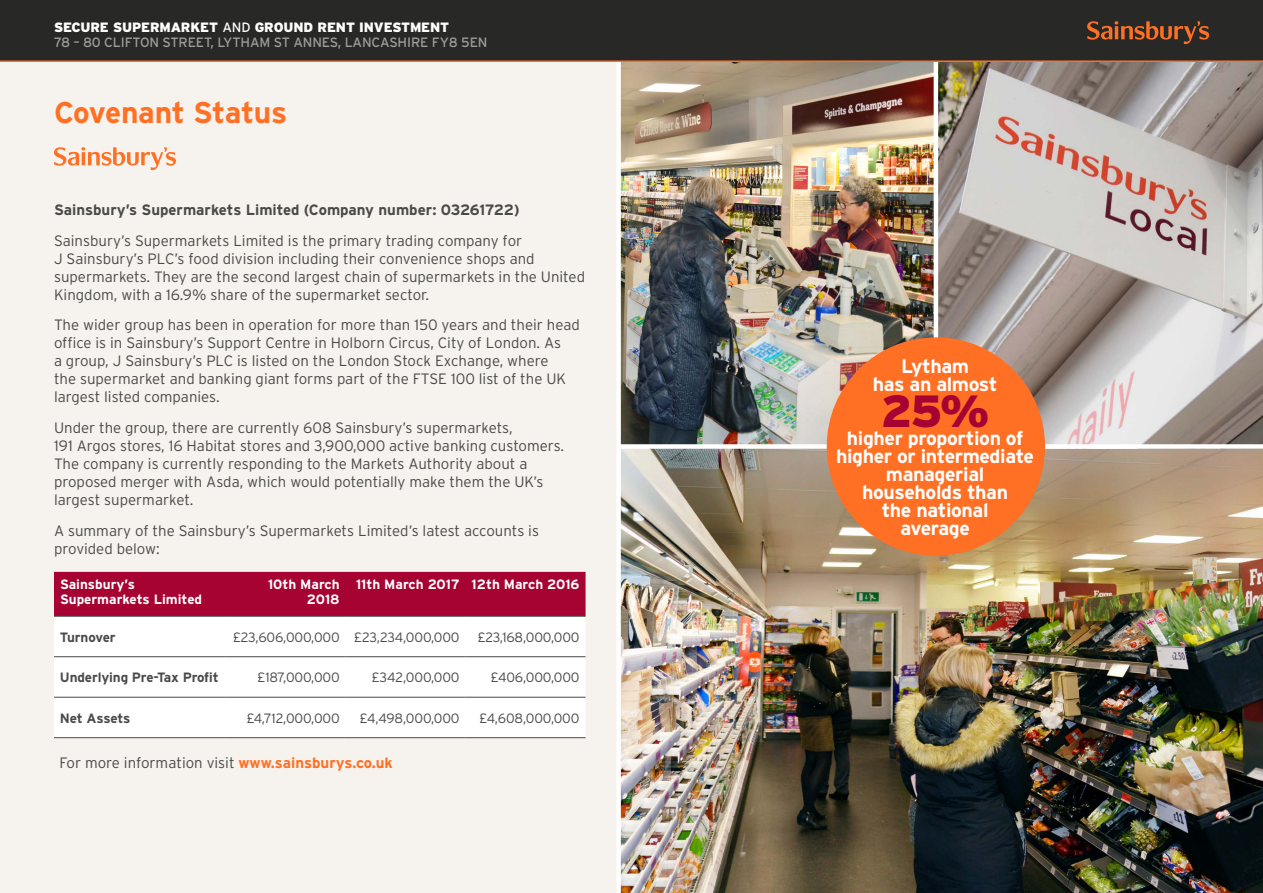
<style>
.page{position:relative;width:1263px;height:893px;background:#f6f3ee}
.page>*{position:absolute;margin:0;border:0;box-sizing:border-box;transform-origin:0 0}
.t1{font:900 45px "Interstate";color:#a60333}
.t2{font:700 30px "Interstate";letter-spacing:-.015em;color:#ff7024}
.t3{font:700 19.5px/18px "Interstate";letter-spacing:-.02em;color:#fff;text-align:center}
.t4{font:300 15px/18px "Interstate";color:#4a4a49}
.t5{font:700 15px "Interstate";color:#4a4a49}
.t6{font:300 13.5px "Interstate";letter-spacing:-.01em;color:#4a4a49}
.t7{font:13.5px/15px "Interstate";letter-spacing:-.01em;color:#9d9d9c}
.t8{font:700 13.5px/15px "Interstate";color:#fff}
.t9{font:700 13.5px "Interstate";letter-spacing:-.01em;color:#4a4a49}
.s1{font-weight:900;color:#fff}
.s2{color:#fff}
.s3{font-weight:700;color:#ff7024}
</style>
<div class="page">
<img style="left:621px;top:449px;width:642px;height:444px">
<img style="left:938px;top:62px;width:324px;height:382px">
<img style="left:621px;top:62px;width:313px;height:382px">
<div style="left:616px;top:0;width:5px;height:893px;background:#fff"></div>
<hr style="left:934px;top:0;width:4px;height:444px;background:#fff">
<div style="left:619px;top:444px;width:644px;height:5px;background:#fff"></div>
<div style="left:54px;top:572px;width:531px;height:44px;background:#a60333"></div>
<div style="left:54px;top:617px;width:531px;height:120px;background:#fff"></div>
<hr style="left:54px;top:616px;width:172px;height:1px;background:#4a4a49">
<hr style="left:226px;top:616px;width:120px;height:1px;background:#4a4a49">
<hr style="left:346px;top:616px;width:120px;height:1px;background:#4a4a49">
<hr style="left:466px;top:616px;width:119px;height:1px;background:#4a4a49">
<hr style="left:54px;top:656px;width:172px;height:1px;background:#4a4a49">
<hr style="left:226px;top:656px;width:120px;height:1px;background:#4a4a49">
<hr style="left:346px;top:656px;width:120px;height:1px;background:#4a4a49">
<hr style="left:466px;top:656px;width:119px;height:1px;background:#4a4a49">
<hr style="left:54px;top:697px;width:172px;height:1px;background:#4a4a49">
<hr style="left:226px;top:697px;width:120px;height:1px;background:#4a4a49">
<hr style="left:346px;top:697px;width:120px;height:1px;background:#4a4a49">
<hr style="left:466px;top:697px;width:119px;height:1px;background:#4a4a49">
<hr style="left:54px;top:737px;width:172px;height:1px;background:#4a4a49">
<hr style="left:226px;top:737px;width:120px;height:1px;background:#4a4a49">
<hr style="left:346px;top:737px;width:120px;height:1px;background:#4a4a49">
<hr style="left:466px;top:737px;width:119px;height:1px;background:#4a4a49">
<svg style="left:54px;top:147px;width:122px;height:23px"></svg>
<div style="left:0;top:0;width:1263px;height:61px;background:#282827"></div>
<svg style="left:1087px;top:21px;width:122px;height:23px"></svg>
<hr style="left:0;top:60px;width:1263px;height:2px;background:#ff7024">
<div style="left:827px;top:337px;width:218px;height:219px;background:#ff7024;border-radius:50%"></div>
<p class="t7" style="left:54px;top:20px;width:435px"><span class="s1">SECURE SUPERMARKET</span> <span class="s2">AND</span> <span class="s1">GROUND RENT INVESTMENT<br></span>78 – 80 CLIFTON STREET, LYTHAM ST ANNES, LANCASHIRE FY8 5EN</p>
<h2 class="t2" style="left:54px;top:96px;width:235px">Covenant Status</h2>
<p class="t5" style="left:54px;top:201px;width:467px">Sainsbury’s Supermarkets Limited (Company number: 03261722)</p>
<p class="t4" style="left:54px;top:231px;width:533px">Sainsbury’s Supermarkets Limited is the primary trading company for<br>J Sainsbury’s PLC’s food division including their convenience shops and supermarkets. They are the second largest chain of supermarkets in the United Kingdom, with a 16.9% share of the supermarket sector.</p>
<p class="t4" style="left:54px;top:316px;width:527px">The wider group has been in operation for more than 150 years and their head office is in Sainsbury’s Support Centre in Holborn Circus, City of London. As<br>a group, J Sainsbury’s PLC is listed on the London Stock Exchange, where<br>the supermarket and banking giant forms part of the FTSE 100 list of the UK largest listed companies.</p>
<p class="t4" style="left:54px;top:419px;width:512px">Under the group, there are currently 608 Sainsbury’s supermarkets,<br>191 Argos stores, 16 Habitat stores and 3,900,000 active banking customers.<br>The company is currently responding to the Markets Authority about a proposed merger with Asda, which would potentially make them the UK’s largest supermarket.</p>
<p class="t4" style="left:54px;top:521px;width:486px">A summary of the Sainsbury’s Supermarkets Limited’s latest accounts is provided below:</p>
<p class="t8" style="left:60px;top:576px;width:144px">Sainsbury’s<br>Supermarkets Limited</p>
<p class="t8" style="left:268px;top:576px;width:73px;text-align:right">10th March<br>2018</p>
<p class="t8" style="left:356px;top:576px;width:225px">11th March 2017 12th March 2016</p>
<p class="t9" style="left:60px;top:630px;width:57px">Turnover</p>
<p class="t6" style="left:233px;top:630px;width:228px">£23,606,000,000 £23,234,000,000</p>
<p class="t6" style="left:477px;top:630px;width:104px">£23,168,000,000</p>
<p class="t9" style="left:60px;top:670px;width:160px">Underlying Pre-Tax Profit</p>
<p class="t6" style="left:257px;top:670px;width:84px">£187,000,000</p>
<p class="t6" style="left:371px;top:670px;width:90px">£342,000,000</p>
<p class="t6" style="left:491px;top:670px;width:90px">£406,000,000</p>
<p class="t9" style="left:60px;top:711px;width:72px">Net Assets</p>
<p class="t6" style="left:246px;top:710px;width:95px">£4,712,000,000</p>
<p class="t6" style="left:359px;top:710px;width:102px">£4,498,000,000</p>
<p class="t6" style="left:479px;top:710px;width:102px">£4,608,000,000</p>
<p class="t4" style="left:60px;top:754px;width:335px">For more information visit <span class="s3">www.sainsburys.co.uk</span></p>
<h3 class="t3" style="left:873px;top:357px;width:126px">Lytham<br>has an almost</h3>
<h3 class="t3" style="left:847px;top:429px;width:178px">higher proportion of</h3>
<h1 class="t1" style="left:881px;top:386px;width:110px">25%</h1>
<h3 class="t3" style="left:836px;top:447px;width:199px">higher or intermediate managerial households than<br>the national<br>average</h3>
</div>
